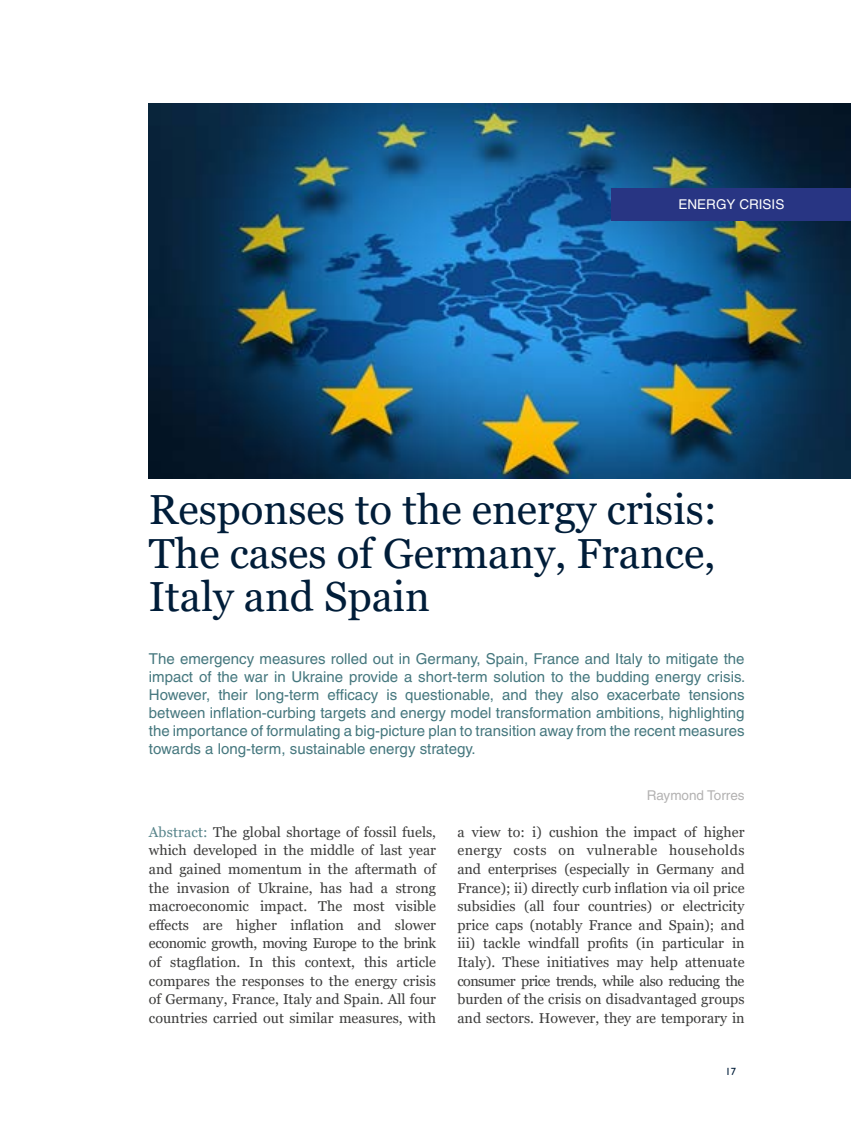
<style>
.page{position:relative;width:851px;height:1127px;background:#fff}
.page>*{position:absolute;margin:0;border:0;box-sizing:border-box;transform-origin:0 0}
.t1{font:42px/43.5px "Georgia";color:#001d39;text-align:justify}
.t2{font:15px/18px "Helvetica";color:#45777e;text-align:justify}
.t3{font:14.25px/18.6px "Georgia";color:#3c3c3b;text-align:justify}
.t4{font:13.5px "Helvetica";color:#b3b2b2}
.t5{font:13.5px "Helvetica";color:#fff}
.t6{font:500 10.5px "Gill Sans MT Std";color:#001d39}
.s1{color:#58858b}
</style>
<div class="page">
<img style="left:149px;top:104px;width:701px;height:374px">
<div style="left:611px;top:188px;width:239px;height:33px;background:#283583"></div>
<p class="t5" style="left:678px;top:196px;width:107px">ENERGY CRISIS</p>
<h1 class="t1" style="left:149px;top:489px;width:569px">Responses to the energy crisis:<br>The cases of Germany, France, Italy and Spain</h1>
<p class="t2" style="left:149px;top:649px;width:598px">The emergency measures rolled out in Germany, Spain, France and Italy to mitigate the impact of the war in Ukraine provide a short-term solution to the budding energy crisis.<br>However, their long-term efficacy is questionable, and they also exacerbate tensions between inflation-curbing targets and energy model transformation ambitions, highlighting the importance of formulating a big-picture plan to transition away from the recent measures towards a long-term, sustainable energy strategy.</p>
<p class="t4" style="left:646px;top:787px;width:99px">Raymond Torres</p>
<p class="t3" style="left:149px;top:823px;width:289px"><span class="s1">Abstract:</span> The global shortage of fossil fuels, which developed in the middle of last year and gained momentum in the aftermath of the invasion of Ukraine, has had a strong macroeconomic impact. The most visible effects are higher inflation and slower economic growth, moving Europe to the brink of stagflation. In this context, this article compares the responses to the energy crisis of Germany, France, Italy and Spain. All four countries carried out similar measures, with</p>
<p class="t3" style="left:457px;top:823px;width:289px">a view to: i) cushion the impact of higher energy costs on vulnerable households and enterprises (especially in Germany and France); ii) directly curb inflation via oil price subsidies (all four countries) or electricity price caps (notably France and Spain); and iii) tackle windfall profits (in particular in Italy). These initiatives may help attenuate consumer price trends, while also reducing the burden of the crisis on disadvantaged groups and sectors. However, they are temporary in</p>
<p class="t6" style="left:725px;top:1065px;width:12px">17</p>
</div>
